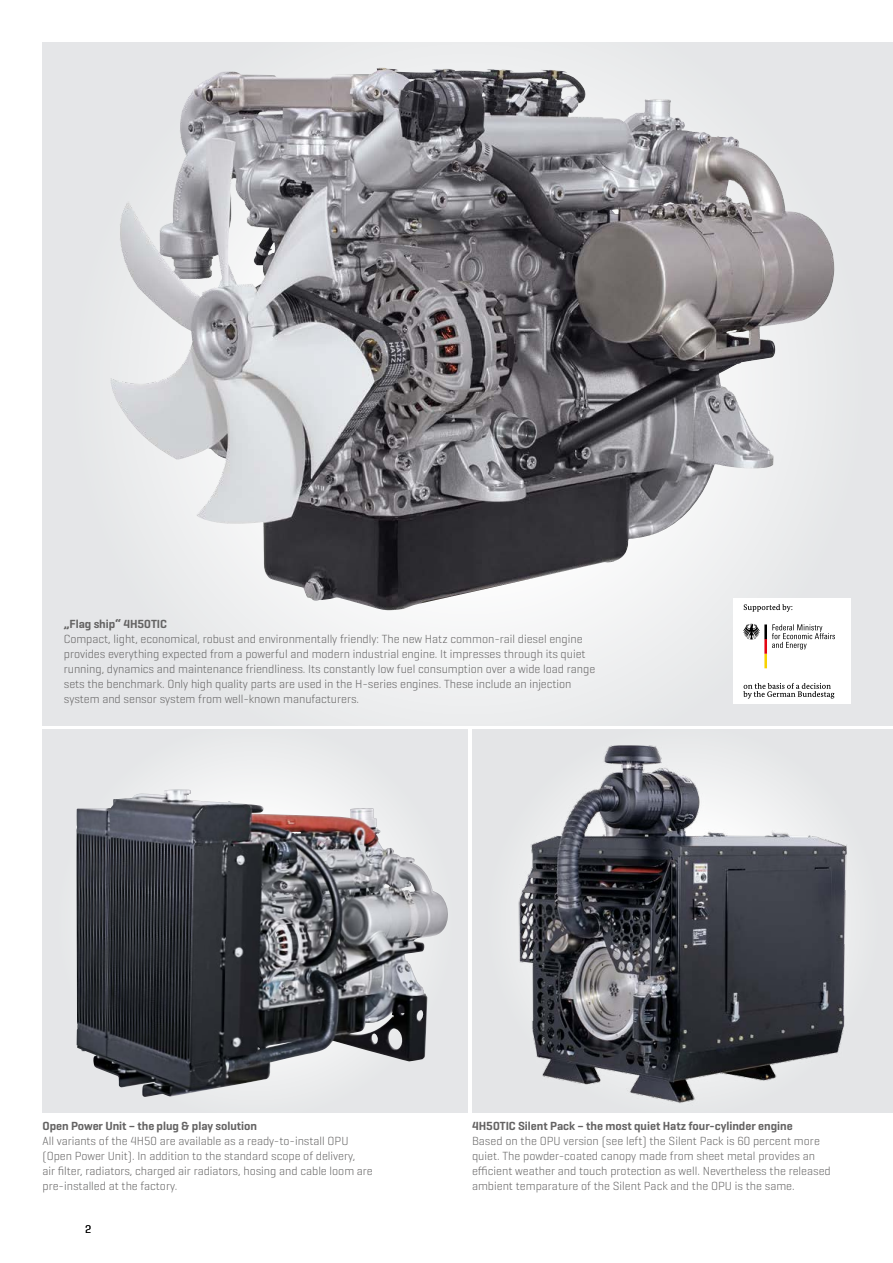
<style>
.page{position:relative;width:893px;height:1263px;background:#fff}
.page>*{position:absolute;margin:0;border:0;box-sizing:border-box;transform-origin:0 0}
.t1{font:300 12px/15px "Geogrotesque";color:#646363}
.t2{font:600 12px "Geogrotesque";color:#646363}
.t3{font:11.25px "Geogrotesque";color:#000}
</style>
<div class="page">
<div style="left:43px;top:43px;width:850px;height:682px;background:linear-gradient(to right,#eaebec,#eaebec)"></div>
<img style="left:110px;top:68px;width:725px;height:542px">
<img style="left:472px;top:729px;width:421px;height:383px">
<div style="left:43px;top:729px;width:425px;height:383px;background:#e5e6e8"></div>
<img style="left:76px;top:790px;width:372px;height:307px">
<div style="left:733px;top:599px;width:117px;height:105px;background:#fff"></div>
<svg style="left:744px;top:604px;width:48px;height:8px"></svg>
<svg style="left:743px;top:683px;width:91px;height:15px"></svg>
<svg style="left:743px;top:624px;width:92px;height:44px"></svg>
<p class="t2" style="left:64px;top:616px;width:105px">„Flag ship“ 4H50TIC</p>
<p class="t1" style="left:64px;top:631px;width:533px">Compact, light, economical, robust and environmentally friendly: The new Hatz common-rail diesel engine provides everything expected from a powerful and modern industrial engine. It impresses through its quiet running, dynamics and maintenance friendliness. Its constantly low fuel consumption over a wide load range sets the benchmark. Only high quality parts are used in the H-series engines. These include an injection system and sensor system from well-known manufacturers.</p>
<p class="t2" style="left:43px;top:1118px;width:216px">Open Power Unit – the plug &amp; play solution</p>
<p class="t1" style="left:43px;top:1132px;width:332px">All variants of the 4H50 are available as a ready-to-install OPU (Open Power Unit). In addition to the standard scope of delivery,<br>air filter, radiators, charged air radiators, hosing and cable loom are pre-installed at the factory.</p>
<p class="t3" style="left:85px;top:1222px;width:8px">2</p>
<p class="t2" style="left:472px;top:1118px;width:322px">4H50TIC Silent Pack – the most quiet Hatz four-cylinder engine</p>
<p class="t1" style="left:472px;top:1132px;width:360px">Based on the OPU version (see left) the Silent Pack is 60 percent more quiet. The powder-coated canopy made from sheet metal provides an efficient weather and touch protection as well. Nevertheless the released ambient temparature of the Silent Pack and the OPU is the same.</p>
</div>
